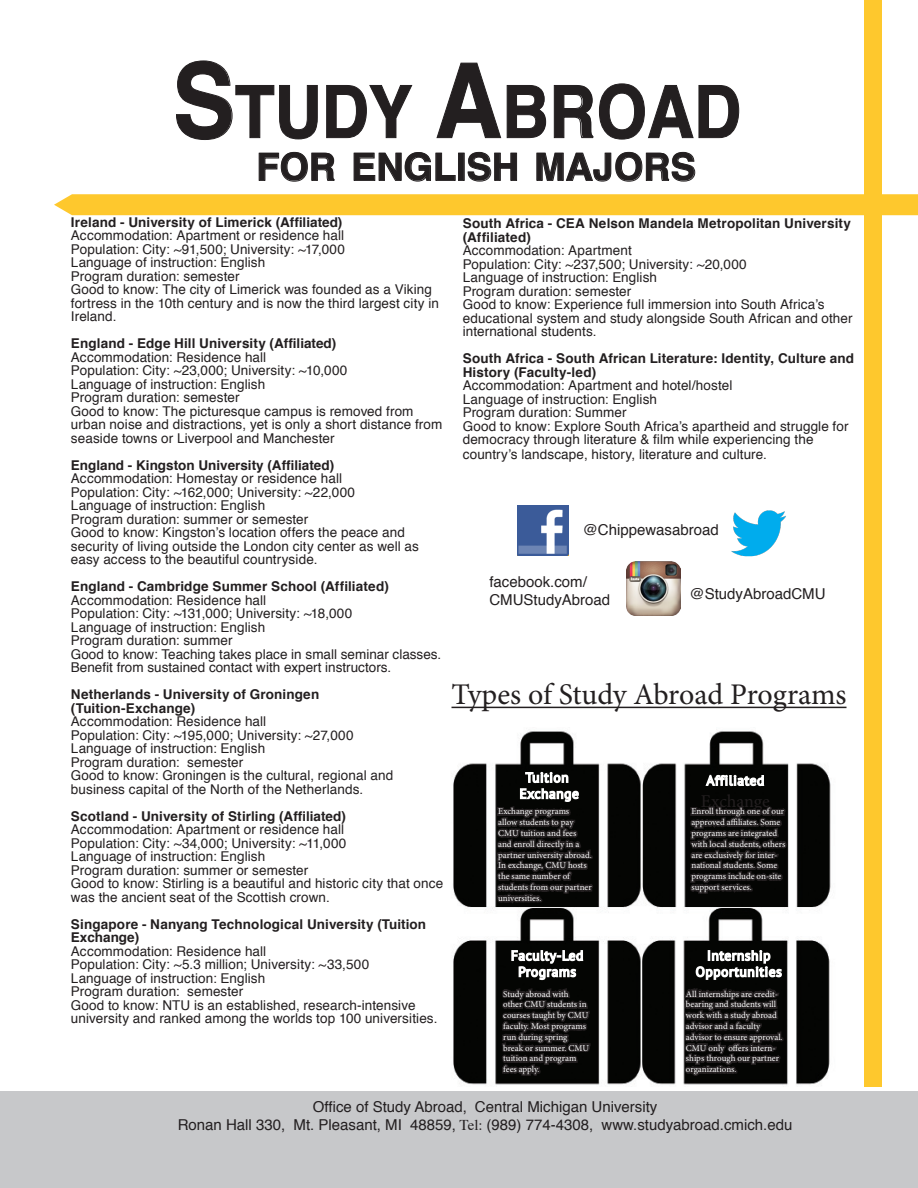
<style>
.page{position:relative;width:918px;height:1188px;background:#fff}
.page>*{position:absolute;margin:0;border:0;box-sizing:border-box;transform-origin:0 0}
.Study_Abroad-_page_1{font:700 72.45px "Helvetica";color:#231f20;scale:.9 1}
.Page_Heading_2{font:700 37.8px "Helvetica";color:#231f20}
.t1{font:30px "Minion Pro";letter-spacing:-.01em;color:#231f20}
.t2{font:18px "Minion Pro";letter-spacing:-.01em;color:#231f20}
.Process_heading{font:15px/18px "Helvetica";color:#231f20;text-align:center}
.Viewbook_Blurb_Body{font:13.5px/13.5px "Helvetica";letter-spacing:.01em;color:#231f20}
.Viewbook_Blurb_Body-2{font:700 13.5px/13.5px "Helvetica";letter-spacing:.005em;color:#231f20}
.Program_Name{font:700 13.5px/13.5px "Helvetica";letter-spacing:.01em;color:#231f20}
.Program_Heading{font:700 13.5px/13.5px "Helvetica";letter-spacing:.01em;color:#231f20}
.t3{font:9px/10.8px "Minion Pro";letter-spacing:-.005em;color:#fff}
.s1{font-size:103.5px}
.s2{font-weight:400}
.s3{font-family:"Times"}
</style>
<div class="page">
<div style="left:0;top:1091px;width:918px;height:97px;background:#c7c8ca"></div>
<div style="left:864px;top:0;width:17px;height:1087px;background:#fec82d"></div>
<div style="left:54px;top:194px;width:864px;height:21px;background:#fec82d"></div>
<svg style="left:176px;top:60px;width:142px;height:80px"></svg>
<svg style="left:326px;top:85px;width:87px;height:53px"></svg>
<svg style="left:436px;top:62px;width:110px;height:77px"></svg>
<svg style="left:554px;top:85px;width:39px;height:53px"></svg>
<svg style="left:599px;top:83px;width:140px;height:57px"></svg>
<svg style="left:258px;top:152px;width:77px;height:30px"></svg>
<svg style="left:353px;top:152px;width:103px;height:30px"></svg>
<div style="left:458px;top:153px;width:7px;height:28px;border:1px solid #231f20"></div>
<svg style="left:467px;top:152px;width:50px;height:30px"></svg>
<svg style="left:536px;top:151px;width:159px;height:31px"></svg>
<img style="left:453px;top:731px;width:378px;height:354px">
<svg style="left:704px;top:764px;width:61px;height:23px"></svg>
<svg style="left:495px;top:706px;width:100px;height:379px"></svg>
<svg style="left:682px;top:804px;width:107px;height:281px;background:#353434"></svg>
<hr style="left:452px;top:707px;width:395px;height:1px;background:#231f20">
<img style="left:517px;top:505px;width:51px;height:51px">
<img style="left:731px;top:510px;width:55px;height:47px">
<img style="left:627px;top:561px;width:53px;height:54px">
<p class="Study_Abroad-_page_1" style="left:173px;top:54px;width:633px"><span class="s1">S</span>TUDY <span class="s1">A</span>BROAD</p>
<p class="Page_Heading_2" style="left:256px;top:137px;width:438px">FOR ENGLISH MAJORS</p>
<p class="Viewbook_Blurb_Body-2" style="left:71px;top:216px;width:273px">Ireland - University of Limerick (Affiliated)</p>
<p class="Viewbook_Blurb_Body" style="left:71px;top:229px;width:275px">Accommodation: Apartment or residence hall</p>
<p class="Viewbook_Blurb_Body" style="left:71px;top:243px;width:275px">Population: City: ~91,500; University: ~17,000</p>
<p class="Viewbook_Blurb_Body" style="left:71px;top:256px;width:196px">Language of instruction: English</p>
<p class="Viewbook_Blurb_Body" style="left:71px;top:270px;width:170px">Program duration: semester</p>
<p class="Viewbook_Blurb_Body" style="left:71px;top:283px;width:369px">Good to know: The city of Limerick was founded as a Viking fortress in the 10th century and is now the third largest city in<br>Ireland.</p>
<p class="Viewbook_Blurb_Body-2" style="left:71px;top:337px;width:267px">England - Edge Hill University (Affiliated)</p>
<p class="Viewbook_Blurb_Body" style="left:71px;top:351px;width:197px">Accommodation: Residence hall</p>
<p class="Viewbook_Blurb_Body" style="left:71px;top:364px;width:278px">Population: City: ~23,000; University: ~10,000</p>
<p class="Viewbook_Blurb_Body" style="left:71px;top:378px;width:196px">Language of instruction: English</p>
<p class="Viewbook_Blurb_Body" style="left:71px;top:391px;width:170px">Program duration: semester</p>
<p class="Viewbook_Blurb_Body" style="left:71px;top:405px;width:373px">Good to know: The picturesque campus is removed from urban noise and distractions, yet is only a short distance from seaside towns or Liverpool and Manchester</p>
<p class="Viewbook_Blurb_Body-2" style="left:71px;top:459px;width:273px">England - Kingston University (Affiliated)<br><span class="s2">Accommodation: Homestay or residence hall</span></p>
<p class="Viewbook_Blurb_Body" style="left:71px;top:486px;width:286px">Population: City: ~162,000; University: ~22,000</p>
<p class="Viewbook_Blurb_Body" style="left:71px;top:499px;width:196px">Language of instruction: English</p>
<p class="Viewbook_Blurb_Body" style="left:71px;top:513px;width:239px">Program duration: summer or semester</p>
<p class="Viewbook_Blurb_Body" style="left:71px;top:526px;width:350px">Good to know: Kingston’s location offers the peace and security of living outside the London city center as well as easy access to the beautiful countryside.</p>
<p class="Viewbook_Blurb_Body-2" style="left:71px;top:580px;width:319px">England - Cambridge Summer School (Affiliated)</p>
<p class="Viewbook_Blurb_Body" style="left:71px;top:594px;width:197px">Accommodation: Residence hall</p>
<p class="Viewbook_Blurb_Body" style="left:71px;top:607px;width:283px">Population: City: ~131,000; University: ~18,000</p>
<p class="Viewbook_Blurb_Body" style="left:71px;top:621px;width:196px">Language of instruction: English</p>
<p class="Viewbook_Blurb_Body" style="left:71px;top:634px;width:163px">Program duration: summer</p>
<p class="Viewbook_Blurb_Body" style="left:71px;top:648px;width:372px">Good to know: Teaching takes place in small seminar classes.<br>Benefit from sustained contact with expert instructors.</p>
<p class="Program_Heading" style="left:71px;top:688px;width:250px">Netherlands - University of Groningen (Tuition-Exchange)</p>
<p class="Viewbook_Blurb_Body" style="left:71px;top:715px;width:197px">Accommodation: Residence hall</p>
<p class="Viewbook_Blurb_Body" style="left:71px;top:729px;width:284px">Population: City: ~195,000; University: ~27,000</p>
<p class="Viewbook_Blurb_Body" style="left:71px;top:742px;width:196px">Language of instruction: English</p>
<p class="Viewbook_Blurb_Body" style="left:71px;top:756px;width:174px">Program duration: semester</p>
<p class="Viewbook_Blurb_Body" style="left:71px;top:769px;width:324px">Good to know: Groningen is the cultural, regional and business capital of the North of the Netherlands.</p>
<p class="Viewbook_Blurb_Body-2" style="left:71px;top:810px;width:276px">Scotland - University of Stirling (Affiliated)</p>
<p class="Viewbook_Blurb_Body" style="left:71px;top:823px;width:275px">Accommodation: Apartment or residence hall</p>
<p class="Viewbook_Blurb_Body" style="left:71px;top:837px;width:277px">Population: City: ~34,000; University: ~11,000</p>
<p class="Viewbook_Blurb_Body" style="left:71px;top:850px;width:196px">Language of instruction: English</p>
<p class="Viewbook_Blurb_Body" style="left:71px;top:864px;width:239px">Program duration: summer or semester</p>
<p class="Viewbook_Blurb_Body" style="left:71px;top:877px;width:374px">Good to know: Stirling is a beautiful and historic city that once was the ancient seat of the Scottish crown.</p>
<p class="Viewbook_Blurb_Body-2" style="left:71px;top:918px;width:356px">Singapore - Nanyang Technological University (Tuition<br>Exchange)</p>
<p class="Viewbook_Blurb_Body" style="left:71px;top:945px;width:197px">Accommodation: Residence hall</p>
<p class="Viewbook_Blurb_Body" style="left:71px;top:958px;width:300px">Population: City: ~5.3 million; University: ~33,500</p>
<p class="Viewbook_Blurb_Body" style="left:71px;top:972px;width:196px">Language of instruction: English</p>
<p class="Viewbook_Blurb_Body" style="left:71px;top:985px;width:174px">Program duration: semester</p>
<p class="Viewbook_Blurb_Body" style="left:71px;top:999px;width:368px">Good to know: NTU is an established, research-intensive university and ranked among the worlds top 100 universities.</p>
<p class="Program_Name" style="left:463px;top:217px;width:390px">South Africa - CEA Nelson Mandela Metropolitan University (Affiliated)</p>
<p class="Viewbook_Blurb_Body" style="left:463px;top:244px;width:171px">Accommodation: Apartment</p>
<p class="Viewbook_Blurb_Body" style="left:463px;top:258px;width:285px">Population: City: ~237,500; University: ~20,000</p>
<p class="Viewbook_Blurb_Body" style="left:463px;top:271px;width:196px">Language of instruction: English</p>
<p class="Viewbook_Blurb_Body" style="left:463px;top:285px;width:170px">Program duration: semester</p>
<p class="Viewbook_Blurb_Body" style="left:463px;top:298px;width:391px">Good to know: Experience full immersion into South Africa’s educational system and study alongside South African and other international students.</p>
<p class="Program_Name" style="left:463px;top:352px;width:393px">South Africa - South African Literature: Identity, Culture and<br>History (Faculty-led)</p>
<p class="Viewbook_Blurb_Body" style="left:463px;top:379px;width:271px">Accommodation: Apartment and hotel/hostel</p>
<p class="Viewbook_Blurb_Body" style="left:463px;top:393px;width:196px">Language of instruction: English</p>
<p class="Viewbook_Blurb_Body" style="left:463px;top:406px;width:165px">Program duration: Summer</p>
<p class="Viewbook_Blurb_Body" style="left:463px;top:420px;width:387px;line-height:14px">Good to know: Explore South Africa’s apartheid and struggle for democracy through literature &amp; film while experiencing the country’s landscape, history, literature and culture.</p>
<p class="Process_heading" style="left:583px;top:521px;width:138px">@Chippewasabroad</p>
<p class="Process_heading" style="left:489px;top:573px;width:122px;text-align:left">facebook.com/<br>CMUStudyAbroad</p>
<p class="Process_heading" style="left:689px;top:585px;width:138px">@StudyAbroadCMU</p>
<p class="t1" style="left:452px;top:675px;width:397px">Types of Study Abroad Programs</p>
<p class="t2" style="left:701px;top:789px;width:71px">Exchange</p>
<p class="t3" style="left:692px;top:806px;width:95px">Enroll through one of our approved affiliates. Some programs are integrated with local students, others are exclusively for inter&shy;national students. Some programs include on-site support services.</p>
<p class="t3" style="left:498px;top:806px;width:95px">Exchange programs<br>allow students to pay<br>CMU tuition and fees and enroll directly in a partner university abroad.<br>In exchange, CMU hosts the same number of students from our partner universities.</p>
<p class="t3" style="left:503px;top:988px;width:87px">Study abroad with other CMU students in courses taught by CMU faculty. Most programs run during spring break or summer. CMU tuition and program fees apply.</p>
<p class="t3" style="left:686px;top:988px;width:98px">All internships are credit&shy;bearing and students will work with a study abroad advisor and a faculty advisor to ensure approval.<br>CMU only offers intern&shy;ships through our partner organizations.</p>
<p class="Process_heading" style="left:178px;top:1098px;width:616px">Office of Study Abroad, Central Michigan University<br>Ronan Hall 330, Mt. Pleasant, MI 48859, <span class="s3">Tel:</span> (989) 774-4308, www.studyabroad.cmich.edu</p>
</div>
